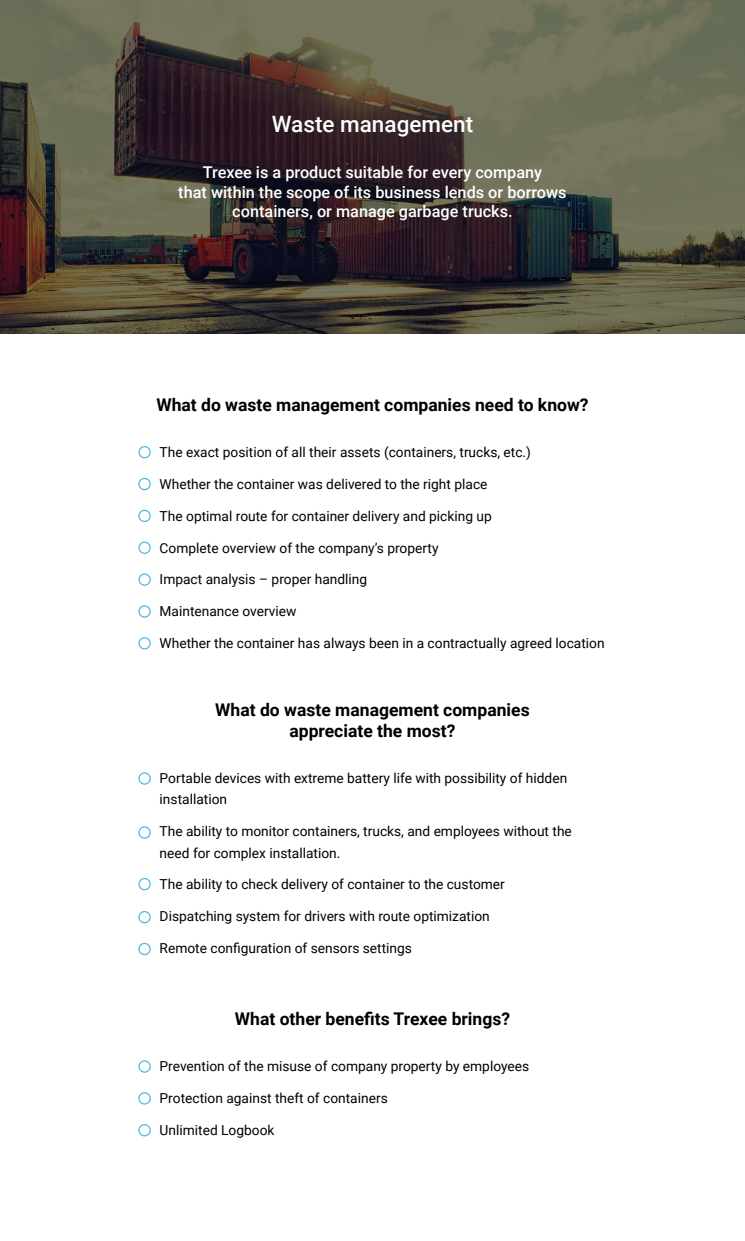
<style>
.page{position:relative;width:745px;height:1241px;background:#fff}
.page>*{position:absolute;margin:0;border:0;box-sizing:border-box;transform-origin:0 0}
.t1{font:500 22.5px "Roboto";color:#fff}
.t2{font:700 17.5px/21px "Roboto";color:#000;text-align:center}
.t3{font:500 16.25px/19.5px "Roboto";color:#fff;text-align:center}
.t4{font:13.75px/21.2px "Roboto";color:#000}
</style>
<div class="page">
<svg style="left:138px;top:446px;width:13px;height:12px"></svg>
<svg style="left:138px;top:772px;width:13px;height:12px"></svg>
<svg style="left:138px;top:1060px;width:13px;height:12px"></svg>
<svg style="left:138px;top:478px;width:13px;height:12px"></svg>
<svg style="left:138px;top:826px;width:13px;height:12px"></svg>
<svg style="left:138px;top:1092px;width:13px;height:12px"></svg>
<svg style="left:138px;top:509px;width:13px;height:13px"></svg>
<svg style="left:138px;top:878px;width:13px;height:12px"></svg>
<svg style="left:138px;top:1124px;width:13px;height:12px"></svg>
<svg style="left:138px;top:541px;width:13px;height:13px"></svg>
<svg style="left:138px;top:911px;width:13px;height:12px"></svg>
<svg style="left:138px;top:573px;width:13px;height:12px"></svg>
<svg style="left:138px;top:942px;width:13px;height:13px"></svg>
<svg style="left:138px;top:605px;width:13px;height:12px"></svg>
<svg style="left:138px;top:637px;width:13px;height:12px"></svg>
<svg style="left:0;top:0;width:744px;height:333px;background:#524d41"></svg>
<h1 class="t1" style="left:271px;top:108px;width:203px">Waste management</h1>
<p class="t3" style="left:178px;top:162px;width:389px">Trexee is a product suitable for every company<br>that within the scope of its business lends or borrows containers, or manage garbage trucks.</p>
<p class="t2" style="left:156px;top:393px;width:433px">What do waste management companies need to know?</p>
<p class="t4" style="left:159px;top:440px;width:372px">The exact position of all their assets (containers, trucks, etc.)</p>
<p class="t4" style="left:159px;top:472px;width:329px">Whether the container was delivered to the right place</p>
<p class="t4" style="left:159px;top:504px;width:333px">The optimal route for container delivery and picking up</p>
<p class="t4" style="left:159px;top:536px;width:280px">Complete overview of the company’s property</p>
<p class="t4" style="left:159px;top:568px;width:209px">Impact analysis – proper handling</p>
<p class="t4" style="left:159px;top:600px;width:138px">Maintenance overview</p>
<p class="t4" style="left:159px;top:632px;width:446px">Whether the container has always been in a contractually agreed location</p>
<p class="t2" style="left:215px;top:698px;width:316px">What do waste management companies appreciate the most?</p>
<p class="t4" style="left:159px;top:767px;width:409px">Portable devices with extreme battery life with possibility of hidden installation</p>
<p class="t4" style="left:159px;top:820px;width:413px">The ability to monitor containers, trucks, and employees without the need for complex installation.</p>
<p class="t4" style="left:159px;top:873px;width:346px">The ability to check delivery of container to the customer</p>
<p class="t4" style="left:159px;top:905px;width:331px">Dispatching system for drivers with route optimization</p>
<p class="t4" style="left:159px;top:937px;width:254px">Remote configuration of sensors settings</p>
<p class="t2" style="left:235px;top:1007px;width:276px">What other benefits Trexee brings?</p>
<p class="t4" style="left:159px;top:1054px;width:371px">Prevention of the misuse of company property by employees</p>
<p class="t4" style="left:159px;top:1086px;width:229px">Protection against theft of containers</p>
<p class="t4" style="left:159px;top:1118px;width:116px">Unlimited Logbook</p>
</div>
